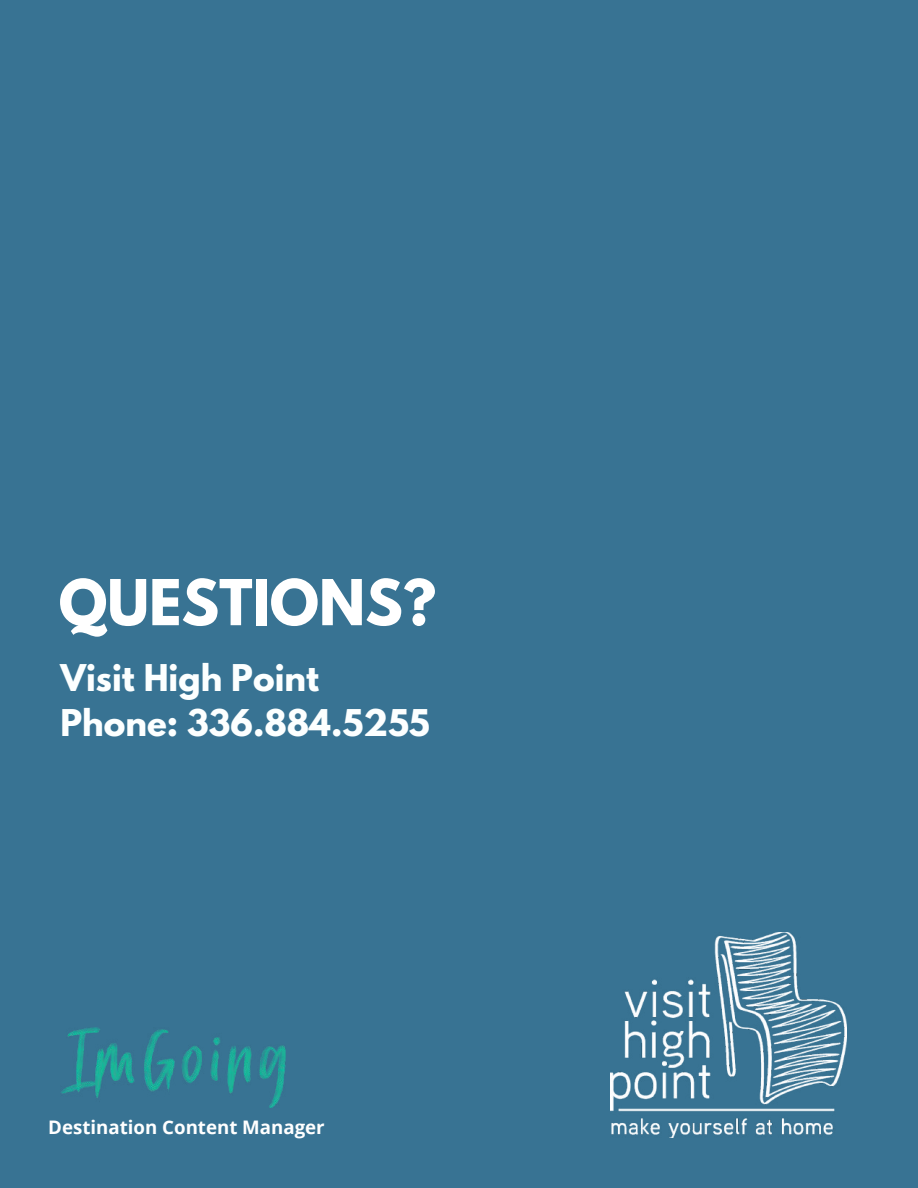
<style>
.page{position:relative;width:918px;height:1188px;background:#387393}
.page>*{position:absolute;margin:0;border:0;box-sizing:border-box;transform-origin:0 0}
.t1{font:700 55.95px "League Spartan";color:#fff}
.t2{font:700 32.7px/45px "League Spartan";color:#fcffff}
.t3{font:700 18.75px "Open Sans";color:#fff}
</style>
<div class="page">
<img style="left:61px;top:1028px;width:224px;height:79px">
<img style="left:610px;top:932px;width:236px;height:206px">
<h1 class="t1" style="left:59px;top:575px;width:379px">QUESTIONS?</h1>
<p class="t2" style="left:60px;top:660px;width:371px">Visit High Point<br>Phone: 336.884.5255</p>
<p class="t3" style="left:48px;top:1114px;width:278px">Destination Content Manager</p>
</div>
